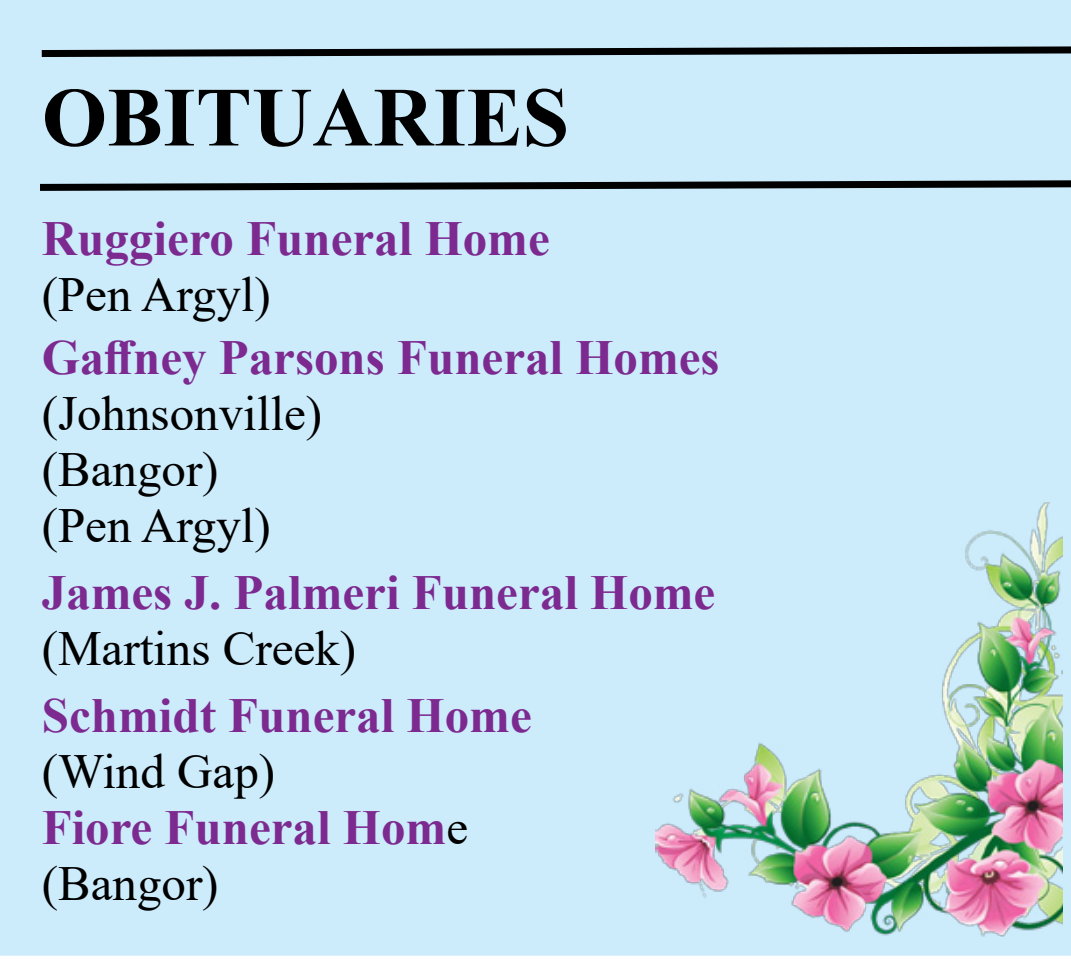
<style>
.page{position:relative;width:1071px;height:959px;background:#fff}
.page>*{position:absolute;margin:0;border:0;box-sizing:border-box;transform-origin:0 0}
.t1{font:700 84px "Times New Roman";color:#000}
.t2{font:49px/56px "Times New Roman";color:#000}
.t3{font:700 49px "Times New Roman";color:#7d2a90}
.s1{font-weight:700;color:#7d2a90}
</style>
<div class="page">
<div style="left:0;top:0;width:1071px;height:955px;background:#ccecfc"></div>
<img style="left:656px;top:502px;width:406px;height:434px">
<svg style="left:35px;top:43px;width:1036px;height:18px;background:#7d909a"></svg>
<svg style="left:33px;top:177px;width:1038px;height:17px;background:#788b94"></svg>
<h1 class="t1" style="left:42px;top:57px;width:529px">OBITUARIES</h1>
<p class="t3" style="left:42px;top:203px;width:510px">Ruggiero Funeral Home</p>
<p class="t2" style="left:42px;top:265px;width:231px">(Pen Argyl)</p>
<p class="t3" style="left:42px;top:322px;width:679px">Gaffney Parsons Funeral Homes</p>
<p class="t2" style="left:42px;top:384px;width:282px">(Johnsonville) (Bangor)<br>(Pen Argyl)</p>
<p class="t3" style="left:42px;top:557px;width:675px">James J. Palmeri Funeral Home</p>
<p class="t2" style="left:42px;top:619px;width:316px">(Martins Creek)</p>
<p class="t3" style="left:42px;top:679px;width:491px">Schmidt Funeral Home</p>
<p class="t2" style="left:42px;top:741px;width:428px">(Wind Gap)<br><span class="s1">Fiore Funeral Hom</span>e (Bangor)</p>
</div>
